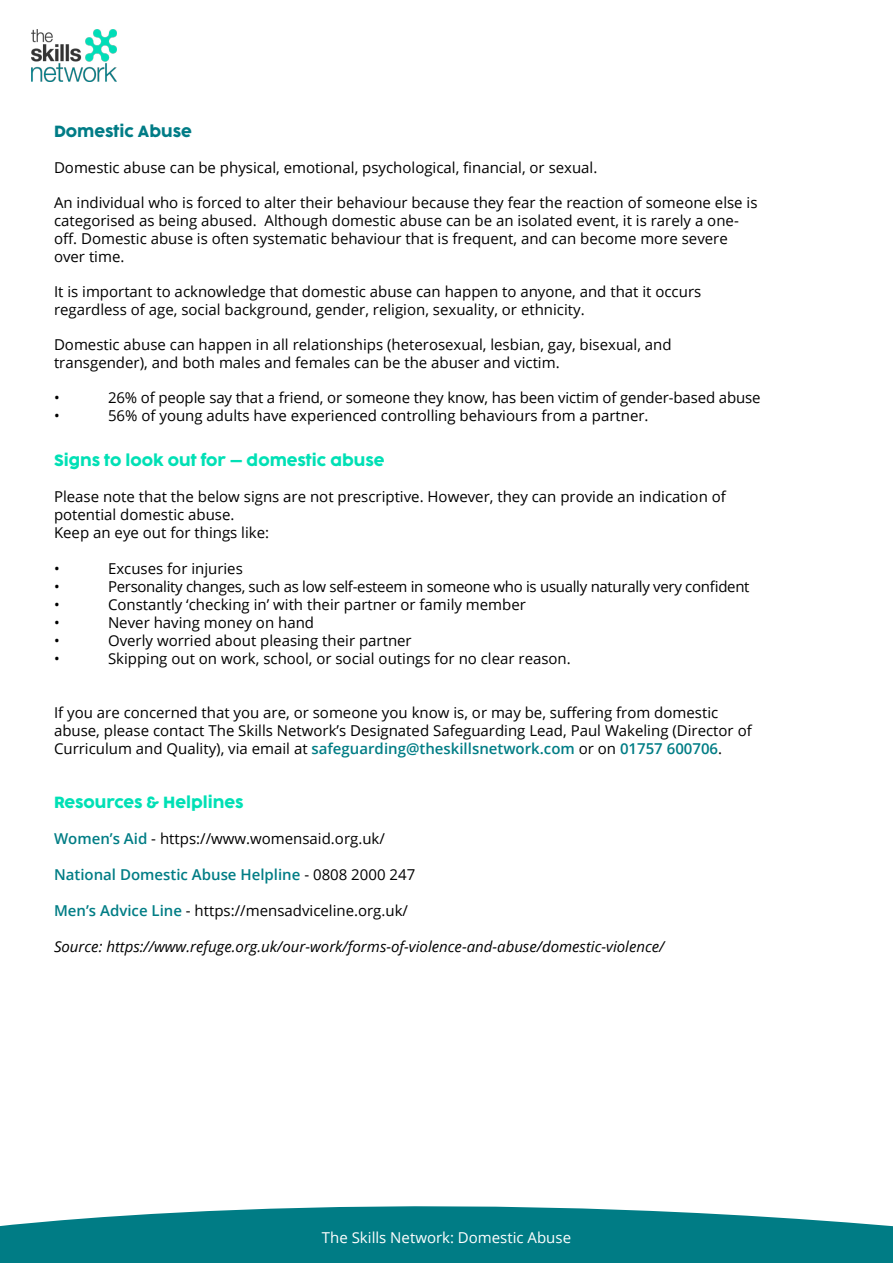
<style>
.page{position:relative;width:893px;height:1263px;background:#fff}
.page>*{position:absolute;margin:0;border:0;box-sizing:border-box;transform-origin:0 0}
.t1{font:15px/18px "Open Sans";color:#000}
.t2{font:italic 15px "Open Sans";color:#000}
.t3{font:15px "Open Sans";letter-spacing:-.02em;color:#000}
.t4{font:15px "Cocogoose Pro";color:#00e0b5}
.t5{font:600 15px "Open Sans";color:#007d85}
.t6{font:15px "Open Sans";color:#fff}
.t7{font:15px "Cocogoose Pro";color:#007c86}
.s1{font-weight:600;color:#007d85}
.s2{font-weight:400;color:#000}
</style>
<div class="page">
<svg style="left:0;top:1206px;width:893px;height:57px;background:#1e8b93"></svg>
<img style="left:32px;top:29px;width:85px;height:52px">
<p class="t7" style="left:54px;top:119px;width:139px">Domestic Abuse</p>
<p class="t1" style="left:54px;top:159px;width:545px">Domestic abuse can be physical, emotional, psychological, financial, or sexual.</p>
<p class="t1" style="left:54px;top:194px;width:705px">An individual who is forced to alter their behaviour because they fear the reaction of someone else is categorised as being abused. Although domestic abuse can be an isolated event, it is rarely a one&shy;off. Domestic abuse is often systematic behaviour that is frequent, and can become more severe over time.</p>
<p class="t1" style="left:54px;top:283px;width:649px">It is important to acknowledge that domestic abuse can happen to anyone, and that it occurs regardless of age, social background, gender, religion, sexuality, or ethnicity.</p>
<p class="t1" style="left:54px;top:336px;width:619px">Domestic abuse can happen in all relationships (heterosexual, lesbian, gay, bisexual, and transgender), and both males and females can be the abuser and victim.</p>
<p class="t1" style="left:54px;top:389px;width:7px">•</p>
<p class="t1" style="left:108px;top:389px;width:654px">26% of people say that a friend, or someone they know, has been victim of gender-based abuse</p>
<p class="t1" style="left:54px;top:407px;width:7px">•</p>
<p class="t1" style="left:108px;top:407px;width:542px">56% of young adults have experienced controlling behaviours from a partner.</p>
<p class="t4" style="left:54px;top:448px;width:332px">Signs to look out for – domestic abuse</p>
<p class="t1" style="left:54px;top:487px;width:673px">Please note that the below signs are not prescriptive. However, they can provide an indication of potential domestic abuse.<br>Keep an eye out for things like:</p>
<p class="t1" style="left:54px;top:559px;width:7px">•</p>
<p class="t1" style="left:108px;top:559px;width:136px">Excuses for injuries</p>
<p class="t1" style="left:54px;top:577px;width:7px">•</p>
<p class="t3" style="left:108px;top:576px;width:643px">Personality changes, such as low self-esteem in someone who is usually naturally very confident</p>
<p class="t1" style="left:54px;top:595px;width:7px">•</p>
<p class="t1" style="left:108px;top:595px;width:419px">Constantly ‘checking in’ with their partner or family member</p>
<p class="t1" style="left:54px;top:613px;width:7px">•</p>
<p class="t1" style="left:108px;top:613px;width:208px">Never having money on hand</p>
<p class="t1" style="left:54px;top:631px;width:7px">•</p>
<p class="t1" style="left:108px;top:631px;width:305px">Overly worried about pleasing their partner</p>
<p class="t1" style="left:54px;top:649px;width:7px">•</p>
<p class="t1" style="left:108px;top:649px;width:464px">Skipping out on work, school, or social outings for no clear reason.</p>
<p class="t1" style="left:54px;top:703px;width:699px">If you are concerned that you are, or someone you know is, or may be, suffering from domestic abuse, please contact The Skills Network’s Designated Safeguarding Lead, Paul Wakeling (Director of<br>Curriculum and Quality), via email at <span class="s1">safeguarding@theskillsnetwork.com</span> or on <span class="s1">01757 600706</span>.</p>
<p class="t4" style="left:54px;top:790px;width:191px">Resources &amp; Helplines</p>
<p class="t1" style="left:54px;top:829px;width:332px"><span class="s1">Women’s Aid</span> - https://www.womensaid.org.uk/</p>
<p class="t5" style="left:54px;top:864px;width:363px">National Domestic Abuse Helpline <span class="s2">- 0808 2000 247</span></p>
<p class="t1" style="left:54px;top:901px;width:356px"><span class="s1">Men’s Advice Line</span> - https://mensadviceline.org.uk/</p>
<p class="t2" style="left:54px;top:936px;width:612px">Source: https://www.refuge.org.uk/our-work/forms-of-violence-and-abuse/domestic-violence/</p>
<p class="t6" style="left:322px;top:1227px;width:251px">The Skills Network: Domestic Abuse</p>
</div>
